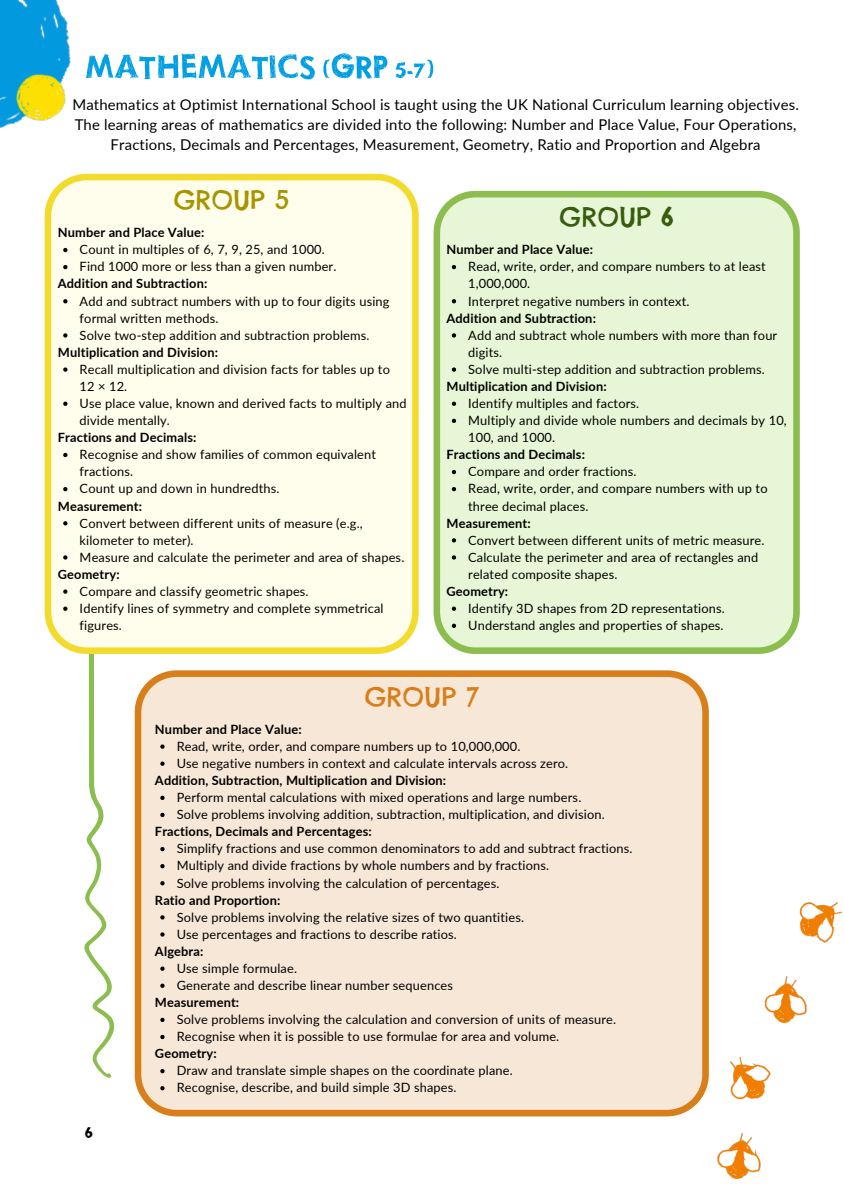
<style>
.page{position:relative;width:844px;height:1191px;background:#fff}
.page>*{position:absolute;margin:0;border:0;box-sizing:border-box;transform-origin:0 0}
.t1{font:52.5px "THURSTON";color:#009ee3}
.t2{font:38.5px "THURSTON";color:#000}
.t3{font:25.72px "Chelsea Market";color:#a69500}
.t4{font:25.72px "Chelsea Market";color:#385d0e}
.t5{font:25.72px "Chelsea Market";color:#d87f1b}
.t6{font:14.88px/19.8px "Lato";letter-spacing:.01em;color:#000;text-align:center}
.t7{font:12.78px/17.2px "Lato";letter-spacing:.01em;color:#000}
.t8{font:700 12.78px "Lato";letter-spacing:.01em;color:#000}
</style>
<div class="page">
<svg style="left:84px;top:654px;width:30px;height:423px"></svg>
<div style="left:45px;top:174px;width:374px;height:480px;background:#fffdeb"></div>
<svg style="left:63px;top:248px;width:4px;height:4px"></svg>
<svg style="left:63px;top:265px;width:4px;height:4px"></svg>
<svg style="left:63px;top:299px;width:4px;height:4px"></svg>
<svg style="left:63px;top:333px;width:4px;height:4px"></svg>
<svg style="left:63px;top:367px;width:4px;height:5px"></svg>
<svg style="left:63px;top:401px;width:4px;height:5px"></svg>
<svg style="left:63px;top:453px;width:4px;height:4px"></svg>
<svg style="left:63px;top:487px;width:4px;height:4px"></svg>
<svg style="left:63px;top:521px;width:4px;height:4px"></svg>
<svg style="left:63px;top:555px;width:4px;height:4px"></svg>
<svg style="left:63px;top:589px;width:4px;height:4px"></svg>
<svg style="left:63px;top:606px;width:4px;height:5px"></svg>
<svg style="left:434px;top:191px;width:366px;height:463px;background:#e1f2ce"></svg>
<svg style="left:452px;top:265px;width:4px;height:4px"></svg>
<svg style="left:452px;top:299px;width:4px;height:4px"></svg>
<svg style="left:452px;top:333px;width:4px;height:4px"></svg>
<svg style="left:452px;top:367px;width:4px;height:5px"></svg>
<svg style="left:452px;top:401px;width:4px;height:5px"></svg>
<svg style="left:452px;top:419px;width:4px;height:4px"></svg>
<svg style="left:452px;top:470px;width:4px;height:4px"></svg>
<svg style="left:452px;top:487px;width:4px;height:4px"></svg>
<svg style="left:452px;top:538px;width:4px;height:4px"></svg>
<svg style="left:452px;top:555px;width:4px;height:4px"></svg>
<svg style="left:452px;top:606px;width:4px;height:5px"></svg>
<svg style="left:452px;top:623px;width:4px;height:5px"></svg>
<div style="left:135px;top:670px;width:573px;height:446px;background:#f6e7d7"></div>
<svg style="left:160px;top:744px;width:5px;height:4px"></svg>
<svg style="left:160px;top:761px;width:5px;height:4px"></svg>
<svg style="left:160px;top:795px;width:5px;height:5px"></svg>
<svg style="left:160px;top:812px;width:5px;height:5px"></svg>
<svg style="left:160px;top:847px;width:5px;height:4px"></svg>
<svg style="left:160px;top:864px;width:5px;height:4px"></svg>
<svg style="left:160px;top:881px;width:5px;height:4px"></svg>
<svg style="left:160px;top:915px;width:5px;height:4px"></svg>
<svg style="left:160px;top:932px;width:5px;height:4px"></svg>
<svg style="left:160px;top:966px;width:5px;height:4px"></svg>
<svg style="left:160px;top:983px;width:5px;height:4px"></svg>
<svg style="left:160px;top:1017px;width:5px;height:5px"></svg>
<svg style="left:160px;top:1034px;width:5px;height:5px"></svg>
<svg style="left:160px;top:1068px;width:5px;height:5px"></svg>
<svg style="left:160px;top:1086px;width:5px;height:4px"></svg>
<img style="left:0;top:0;width:117px;height:182px">
<img style="left:717px;top:1133px;width:44px;height:46px">
<img style="left:730px;top:1057px;width:41px;height:43px">
<img style="left:764px;top:976px;width:43px;height:47px">
<img style="left:799px;top:902px;width:43px;height:41px">
<h1 class="t1" style="left:84px;top:40px;width:351px">MATHEMATICS (GRP 5-7)</h1>
<p class="t6" style="left:72px;top:95px;width:728px">Mathematics at Optimist International School is taught using the UK National Curriculum learning objectives.<br>The learning areas of mathematics are divided into the following: Number and Place Value, Four Operations,<br>Fractions, Decimals and Percentages, Measurement, Geometry, Ratio and Proportion and Algebra</p>
<h2 class="t3" style="left:174px;top:183px;width:117px">GROUP 5</h2>
<h4 class="t8" style="left:58px;top:225px;width:148px">Number and Place Value:</h4>
<p class="t7" style="left:80px;top:241px;width:247px">Count in multiples of 6, 7, 9, 25, and 1000.</p>
<p class="t7" style="left:80px;top:258px;width:258px">Find 1000 more or less than a given number.</p>
<h4 class="t8" style="left:58px;top:276px;width:151px">Addition and Subtraction:</h4>
<p class="t7" style="left:80px;top:292px;width:311px">Add and subtract numbers with up to four digits using formal written methods.</p>
<p class="t7" style="left:80px;top:326px;width:291px">Solve two-step addition and subtraction problems.</p>
<h4 class="t8" style="left:58px;top:344px;width:162px">Multiplication and Division:</h4>
<p class="t7" style="left:80px;top:360px;width:312px">Recall multiplication and division facts for tables up to<br>12 × 12.</p>
<p class="t7" style="left:80px;top:394px;width:328px">Use place value, known and derived facts to multiply and divide mentally.</p>
<h4 class="t8" style="left:58px;top:429px;width:140px">Fractions and Decimals:</h4>
<p class="t7" style="left:80px;top:446px;width:298px">Recognise and show families of common equivalent fractions.</p>
<p class="t7" style="left:80px;top:480px;width:201px">Count up and down in hundredths.</p>
<h4 class="t8" style="left:58px;top:498px;width:86px">Measurement:</h4>
<p class="t7" style="left:80px;top:514px;width:285px">Convert between different units of measure (e.g., kilometer to meter).</p>
<p class="t7" style="left:80px;top:548px;width:326px">Measure and calculate the perimeter and area of shapes.</p>
<h4 class="t8" style="left:58px;top:566px;width:63px">Geometry:</h4>
<p class="t7" style="left:80px;top:582px;width:231px">Compare and classify geometric shapes.</p>
<p class="t7" style="left:80px;top:599px;width:305px">Identify lines of symmetry and complete symmetrical figures.</p>
<h2 class="t4" style="left:560px;top:200px;width:116px">GROUP 6</h2>
<h4 class="t8" style="left:446px;top:242px;width:148px">Number and Place Value:</h4>
<p class="t7" style="left:468px;top:258px;width:299px">Read, write, order, and compare numbers to at least<br>1,000,000.</p>
<p class="t7" style="left:468px;top:292px;width:223px">Interpret negative numbers in context.</p>
<h4 class="t8" style="left:446px;top:310px;width:151px">Addition and Subtraction:</h4>
<p class="t7" style="left:468px;top:326px;width:311px">Add and subtract whole numbers with more than four digits.</p>
<p class="t7" style="left:468px;top:360px;width:298px">Solve multi-step addition and subtraction problems.</p>
<h4 class="t8" style="left:446px;top:378px;width:162px">Multiplication and Division:</h4>
<p class="t7" style="left:468px;top:394px;width:173px">Identify multiples and factors.</p>
<p class="t7" style="left:468px;top:411px;width:320px">Multiply and divide whole numbers and decimals by 10,<br>100, and 1000.</p>
<h4 class="t8" style="left:446px;top:446px;width:140px">Fractions and Decimals:</h4>
<p class="t7" style="left:468px;top:463px;width:170px">Compare and order fractions.</p>
<p class="t7" style="left:468px;top:480px;width:301px">Read, write, order, and compare numbers with up to three decimal places.</p>
<h4 class="t8" style="left:446px;top:515px;width:86px">Measurement:</h4>
<p class="t7" style="left:468px;top:531px;width:298px">Convert between different units of metric measure.</p>
<p class="t7" style="left:468px;top:548px;width:292px">Calculate the perimeter and area of rectangles and related composite shapes.</p>
<h4 class="t8" style="left:446px;top:583px;width:63px">Geometry:</h4>
<p class="t7" style="left:468px;top:599px;width:258px">Identify 3D shapes from 2D representations.</p>
<p class="t7" style="left:468px;top:616px;width:257px">Understand angles and properties of shapes.</p>
<h2 class="t5" style="left:365px;top:680px;width:115px">GROUP 7</h2>
<h3 class="t2" style="left:84px;top:1109px;width:10px">6</h3>
<h4 class="t8" style="left:155px;top:721px;width:148px">Number and Place Value:</h4>
<p class="t7" style="left:177px;top:737px;width:345px">Read, write, order, and compare numbers up to 10,000,000.</p>
<p class="t7" style="left:177px;top:754px;width:393px">Use negative numbers in context and calculate intervals across zero.</p>
<h4 class="t8" style="left:155px;top:772px;width:293px">Addition, Subtraction, Multiplication and Division:</h4>
<p class="t7" style="left:177px;top:788px;width:406px">Perform mental calculations with mixed operations and large numbers.</p>
<p class="t7" style="left:177px;top:805px;width:429px">Solve problems involving addition, subtraction, multiplication, and division.</p>
<h4 class="t8" style="left:155px;top:823px;width:218px">Fractions, Decimals and Percentages:</h4>
<p class="t7" style="left:177px;top:839px;width:457px">Simplify fractions and use common denominators to add and subtract fractions.</p>
<p class="t7" style="left:177px;top:857px;width:374px">Multiply and divide fractions by whole numbers and by fractions.</p>
<p class="t7" style="left:177px;top:874px;width:324px">Solve problems involving the calculation of percentages.</p>
<h4 class="t8" style="left:155px;top:892px;width:127px">Ratio and Proportion:</h4>
<p class="t7" style="left:177px;top:908px;width:349px">Solve problems involving the relative sizes of two quantities.</p>
<p class="t7" style="left:177px;top:925px;width:282px">Use percentages and fractions to describe ratios.</p>
<h4 class="t8" style="left:155px;top:943px;width:50px">Algebra:</h4>
<p class="t7" style="left:177px;top:959px;width:122px">Use simple formulae.</p>
<p class="t7" style="left:177px;top:976px;width:278px">Generate and describe linear number sequences</p>
<h4 class="t8" style="left:155px;top:994px;width:86px">Measurement:</h4>
<p class="t7" style="left:177px;top:1010px;width:441px">Solve problems involving the calculation and conversion of units of measure.</p>
<p class="t7" style="left:177px;top:1027px;width:384px">Recognise when it is possible to use formulae for area and volume.</p>
<h4 class="t8" style="left:155px;top:1045px;width:63px">Geometry:</h4>
<p class="t7" style="left:177px;top:1061px;width:338px">Draw and translate simple shapes on the coordinate plane.</p>
<p class="t7" style="left:177px;top:1078px;width:281px">Recognise, describe, and build simple 3D shapes.</p>
</div>
